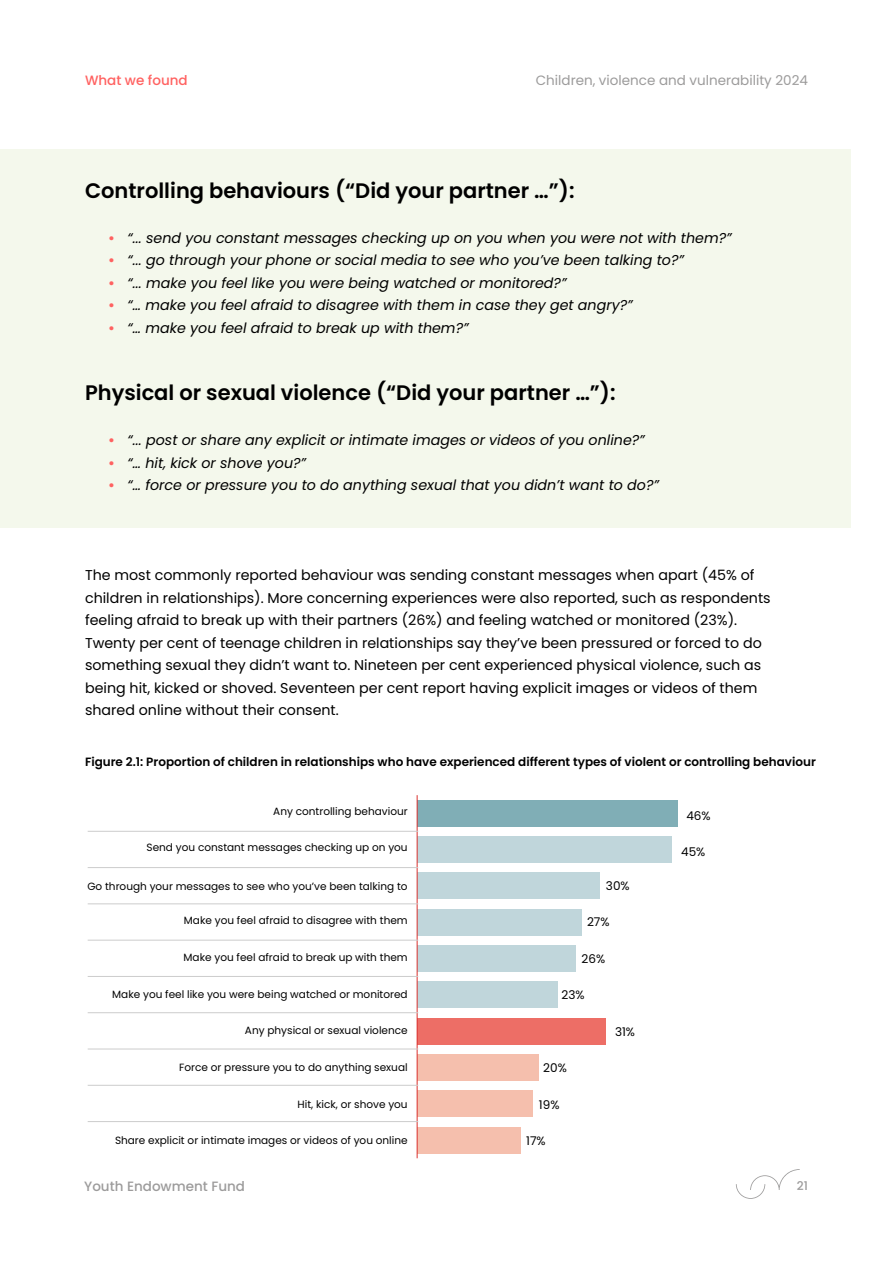
<style>
.page{position:relative;width:893px;height:1263px;background:#fff}
.page>*{position:absolute;margin:0;border:0;box-sizing:border-box;transform-origin:0 0}
.t1{font:600 21px "Poppins";color:#000}
.t2{font:14.25px/22.5px "Poppins";color:#000}
.t3{font:italic 14.25px "Poppins";color:#000}
.t4{font:13.5px "Poppins";color:#9c9b9b}
.t5{font:500 13.5px "Poppins";color:#9c9b9b}
.t6{font:500 13.5px "Poppins";color:#ff6261}
.t7{font:600 12px "Poppins";color:#000}
.t8{font:12px "Poppins";color:#000}
.t9{font:500 12px "Poppins";color:#9c9b9b}
.t10{font:10.5px "Poppins";color:#000}
.s1{font-weight:600;font-style:normal;color:#ff6261}
</style>
<div class="page">
<div style="left:0;top:149px;width:850px;height:379px;background:#f4f8ec"></div>
<svg style="left:736px;top:1169px;width:64px;height:30px"></svg>
<div style="left:417px;top:800px;width:261px;height:26px;background:#80aeb6"></div>
<div style="left:417px;top:836px;width:255px;height:27px;background:#c0d6db"></div>
<div style="left:417px;top:873px;width:183px;height:26px;background:#c0d6db"></div>
<div style="left:417px;top:909px;width:165px;height:26px;background:#c0d6db"></div>
<div style="left:417px;top:945px;width:158px;height:27px;background:#c0d6db"></div>
<div style="left:417px;top:982px;width:140px;height:26px;background:#c0d6db"></div>
<div style="left:417px;top:1018px;width:189px;height:26px;background:#ed6e66"></div>
<div style="left:417px;top:1054px;width:122px;height:26px;background:#f5bfad"></div>
<div style="left:417px;top:1091px;width:116px;height:26px;background:#f5bfad"></div>
<div style="left:417px;top:1127px;width:104px;height:26px;background:#f5bfad"></div>
<hr style="left:417px;top:795px;width:1px;height:363px;background:#da312f">
<hr style="left:88px;top:831px;width:330px;height:1px;background:#ccc">
<hr style="left:88px;top:867px;width:330px;height:1px;background:#ccc">
<hr style="left:88px;top:903px;width:330px;height:1px;background:#ccc">
<hr style="left:88px;top:940px;width:330px;height:1px;background:#ccc">
<hr style="left:88px;top:976px;width:330px;height:1px;background:#ccc">
<hr style="left:88px;top:1012px;width:330px;height:1px;background:#ccc">
<hr style="left:88px;top:1049px;width:330px;height:1px;background:#ccc">
<hr style="left:88px;top:1085px;width:330px;height:1px;background:#ccc">
<hr style="left:88px;top:1121px;width:330px;height:1px;background:#ccc">
<p class="t6" style="left:85px;top:72px;width:104px">What we found</p>
<p class="t4" style="left:536px;top:72px;width:274px">Children, violence and vulnerability 2024</p>
<h1 class="t1" style="left:85px;top:178px;width:491px">Controlling behaviours (“Did your partner …”):</h1>
<p class="t3" style="left:108px;top:229px;width:625px"><span class="s1">•</span> “... send you constant messages checking up on you when you were not with them?”</p>
<p class="t3" style="left:108px;top:252px;width:577px"><span class="s1">•</span> “... go through your phone or social media to see who you’ve been talking to?”</p>
<p class="t3" style="left:108px;top:274px;width:460px"><span class="s1">•</span> “... make you feel like you were being watched or monitored?”</p>
<p class="t3" style="left:108px;top:297px;width:526px"><span class="s1">•</span> “… make you feel afraid to disagree with them in case they get angry?”</p>
<p class="t3" style="left:108px;top:319px;width:362px"><span class="s1">•</span> “… make you feel afraid to break up with them?”</p>
<h1 class="t1" style="left:85px;top:381px;width:532px">Physical or sexual violence (“Did your partner …”):</h1>
<p class="t3" style="left:108px;top:432px;width:538px"><span class="s1">•</span> “... post or share any explicit or intimate images or videos of you online?”</p>
<p class="t3" style="left:108px;top:454px;width:200px"><span class="s1">•</span> “… hit, kick or shove you?”</p>
<p class="t3" style="left:108px;top:477px;width:552px"><span class="s1">•</span> “… force or pressure you to do anything sexual that you didn’t want to do?”</p>
<p class="t2" style="left:85px;top:564px;width:687px">The most commonly reported behaviour was sending constant messages when apart (45% of children in relationships). More concerning experiences were also reported, such as respondents feeling afraid to break up with their partners (26%) and feeling watched or monitored (23%).<br>Twenty per cent of teenage children in relationships say they’ve been pressured or forced to do something sexual they didn’t want to. Nineteen per cent experienced physical violence, such as being hit, kicked or shoved. Seventeen per cent report having explicit images or videos of them shared online without their consent.</p>
<p class="t7" style="left:85px;top:755px;width:732px">Figure 2.1: Proportion of children in relationships who have experienced different types of violent or controlling behaviour</p>
<p class="t10" style="left:273px;top:805px;width:136px">Any controlling behaviour</p>
<p class="t10" style="left:147px;top:841px;width:263px">Send you constant messages checking up on you</p>
<p class="t10" style="left:87px;top:880px;width:322px">Go through your messages to see who you’ve been talking to</p>
<p class="t10" style="left:184px;top:915px;width:225px">Make you feel afraid to disagree with them</p>
<p class="t10" style="left:184px;top:951px;width:226px">Make you feel afraid to break up with them</p>
<p class="t10" style="left:112px;top:988px;width:297px">Make you feel like you were being watched or monitored</p>
<p class="t10" style="left:245px;top:1025px;width:164px">Any physical or sexual violence</p>
<p class="t10" style="left:179px;top:1061px;width:230px">Force or pressure you to do anything sexual</p>
<p class="t10" style="left:298px;top:1098px;width:112px">Hit, kick, or shove you</p>
<p class="t10" style="left:115px;top:1135px;width:294px">Share explicit or intimate images or videos of you online</p>
<p class="t8" style="left:606px;top:878px;width:25px">30%</p>
<p class="t8" style="left:587px;top:915px;width:24px">27%</p>
<p class="t8" style="left:582px;top:951px;width:25px">26%</p>
<p class="t8" style="left:561px;top:988px;width:25px">23%</p>
<p class="t8" style="left:615px;top:1024px;width:22px">31%</p>
<p class="t8" style="left:543px;top:1061px;width:25px">20%</p>
<p class="t8" style="left:539px;top:1097px;width:22px">19%</p>
<p class="t8" style="left:526px;top:1134px;width:21px">17%</p>
<p class="t8" style="left:686px;top:808px;width:26px">46%</p>
<p class="t8" style="left:681px;top:845px;width:26px">45%</p>
<p class="t5" style="left:84px;top:1178px;width:162px">Youth Endowment Fund</p>
<p class="t9" style="left:797px;top:1179px;width:13px">21</p>
</div>
